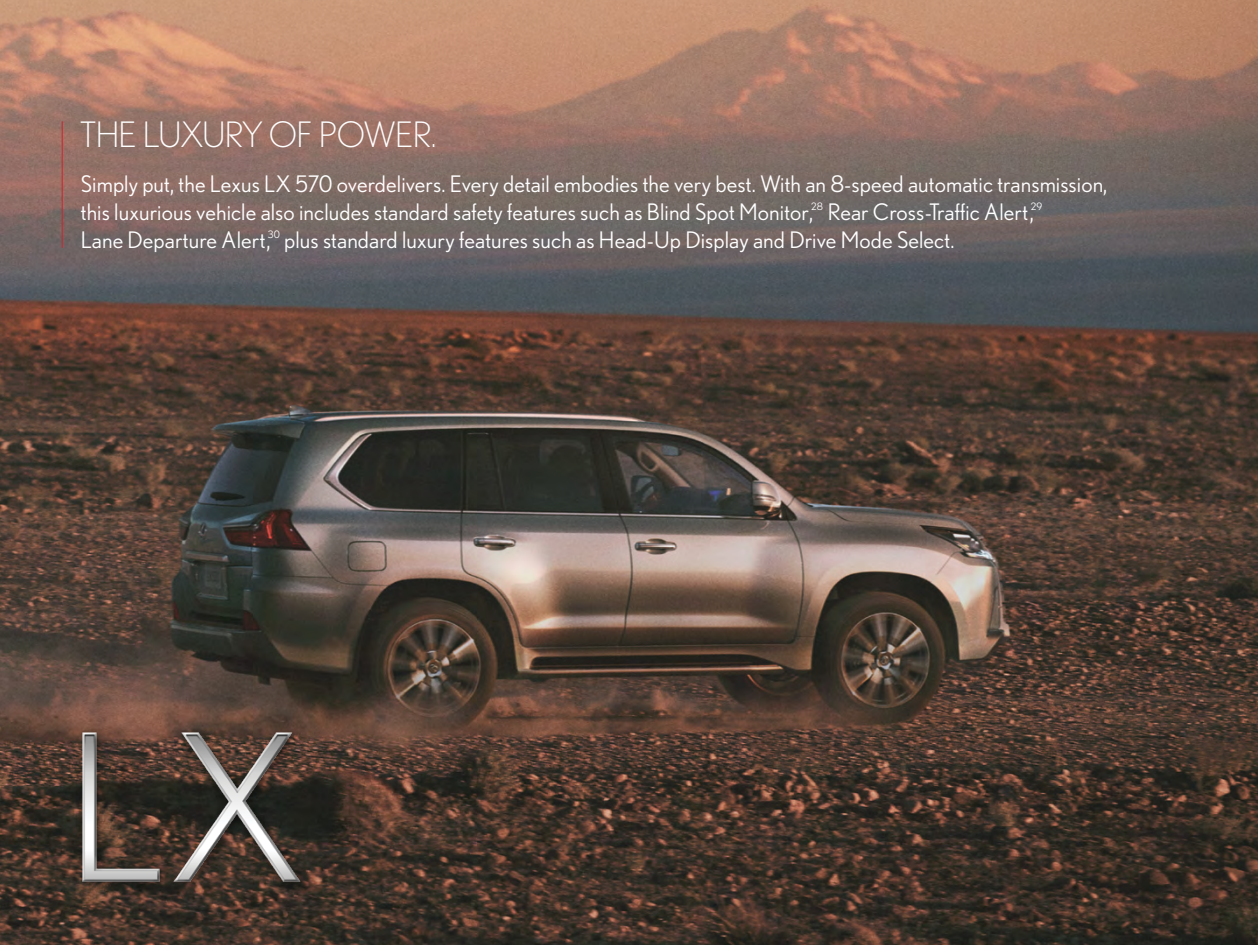
<style>
.page{position:relative;width:1258px;height:945px;background:#fff}
.page>*{position:absolute;margin:0;border:0;box-sizing:border-box;transform-origin:0 0}
.t1{font:300 35px "Nobel";letter-spacing:-.02em;color:#fff}
.t2{font:22.75px/28px "Nobel";letter-spacing:.005em;color:#fff}
.t3{font:10.15px "Nobel";color:#fff}
</style>
<div class="page">
<img style="left:0;top:0;width:1257px;height:945px">
<div style="left:76px;top:726px;width:235px;height:169px;background:#000;opacity:.5"></div>
<img style="left:73px;top:725px;width:294px;height:164px">
<hr style="left:62px;top:121px;width:1px;height:127px;background:#d2232a">
<h1 class="t1" style="left:80px;top:115px;width:358px">THE LUXURY OF POWER.</h1>
<p class="t2" style="left:81px;top:169px;width:1028px">Simply put, the Lexus LX 570 overdelivers. Every detail embodies the very best. With an 8-speed automatic transmission, this luxurious vehicle also includes standard safety features such as Blind Spot Monitor,</p>
<p class="t3" style="left:811px;top:201px;width:13px">28</p>
<p class="t2" style="left:827px;top:197px;width:208px">Rear Cross-Traffic Alert,</p>
<p class="t3" style="left:1030px;top:201px;width:13px">29</p>
<p class="t2" style="left:81px;top:225px;width:191px">Lane Departure Alert,</p>
<p class="t3" style="left:268px;top:229px;width:14px">30</p>
<p class="t2" style="left:284px;top:225px;width:672px">plus standard luxury features such as Head-Up Display and Drive Mode Select.</p>
</div>
